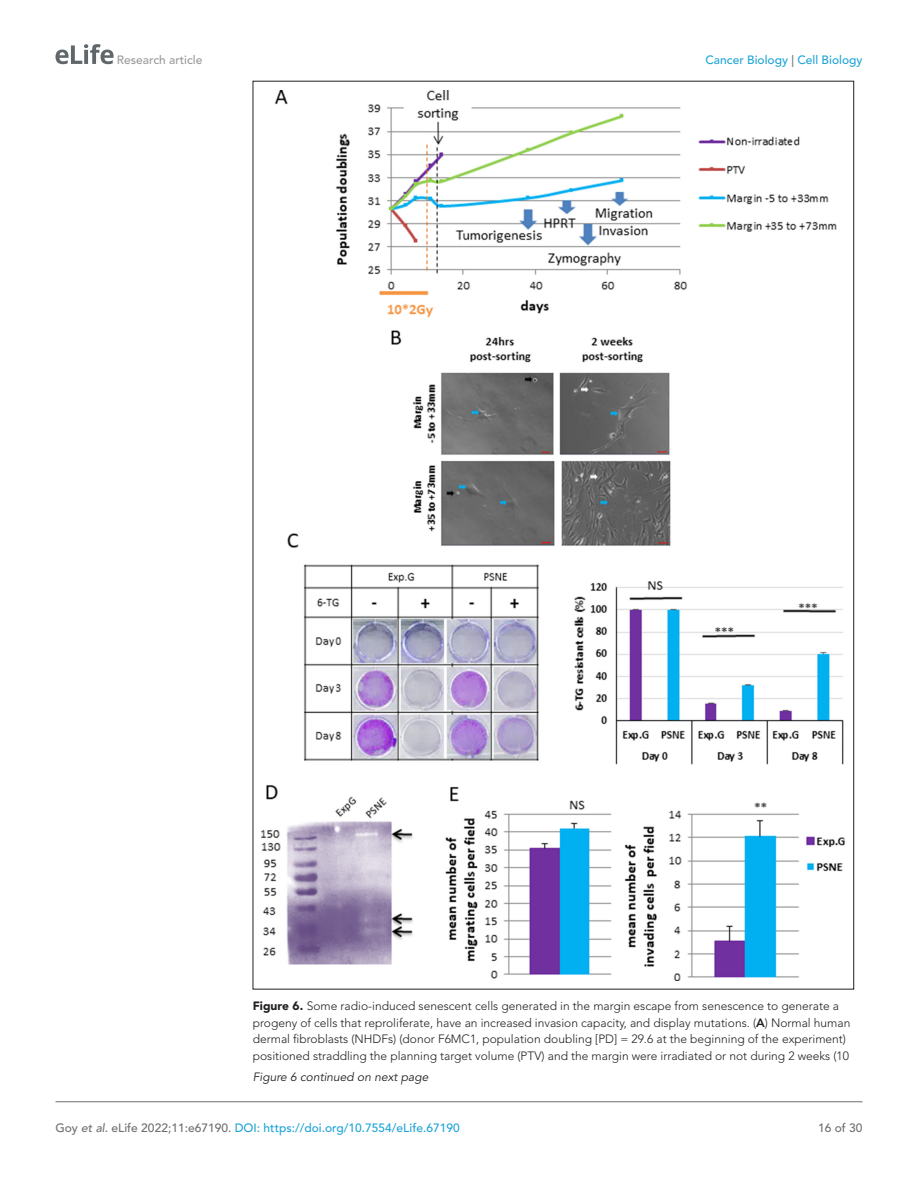
<style>
.page{position:relative;width:918px;height:1188px;background:#fff}
.page>*{position:absolute;margin:0;border:0;box-sizing:border-box;transform-origin:0 0}
.t1{font:300 12px/16.5px "Avenir LT Std";color:#231f20}
.t2{font:500 12px "Avenir LT Std";color:#1ea4d7}
.t3{font:italic 12px "Avenir LT Std";color:#231f20}
.t4{font:500 12px "Avenir LT Std";color:#9a9a9a}
.t5{font:500 12px "Avenir LT Std";color:#6e6e70}
.s1{color:#6e6e70}
.s2{font-weight:900}
.s3{font-weight:800}
.s4{font-style:italic;color:#6e6e70}
</style>
<div class="page">
<svg style="left:56px;top:44px;width:58px;height:20px"></svg>
<hr style="left:56px;top:1101px;width:806px;height:1px;background:#6e6e70">
<img style="left:262px;top:90px;width:583px;height:890px">
<p class="t4" style="left:117px;top:53px;width:87px">Research article</p>
<p class="t2" style="left:706px;top:53px;width:158px">Cancer Biology <span class="s1">|</span> Cell Biology</p>
<p class="t1" style="left:253px;top:998px;width:599px"><span class="s2">Figure 6.</span> Some radio-induced senescent cells generated in the margin escape from senescence to generate a progeny of cells that reproliferate, have an increased invasion capacity, and display mutations. (<span class="s3">A</span>) Normal human dermal fibroblasts (NHDFs) (donor F6MC1, population doubling [PD] = 29.6 at the beginning of the experiment) positioned straddling the planning target volume (PTV) and the margin were irradiated or not during 2 weeks (10</p>
<p class="t3" style="left:253px;top:1070px;width:177px">Figure 6 continued on next page</p>
<p class="t2" style="left:56px;top:1121px;width:406px"><span class="s1">Goy</span> <span class="s4">et al</span><span class="s1">. eLife 2022;11:e67190.</span> DOI: https://doi.org/10.7554/eLife.67190</p>
<p class="t5" style="left:818px;top:1121px;width:46px">16 of 30</p>
</div>
